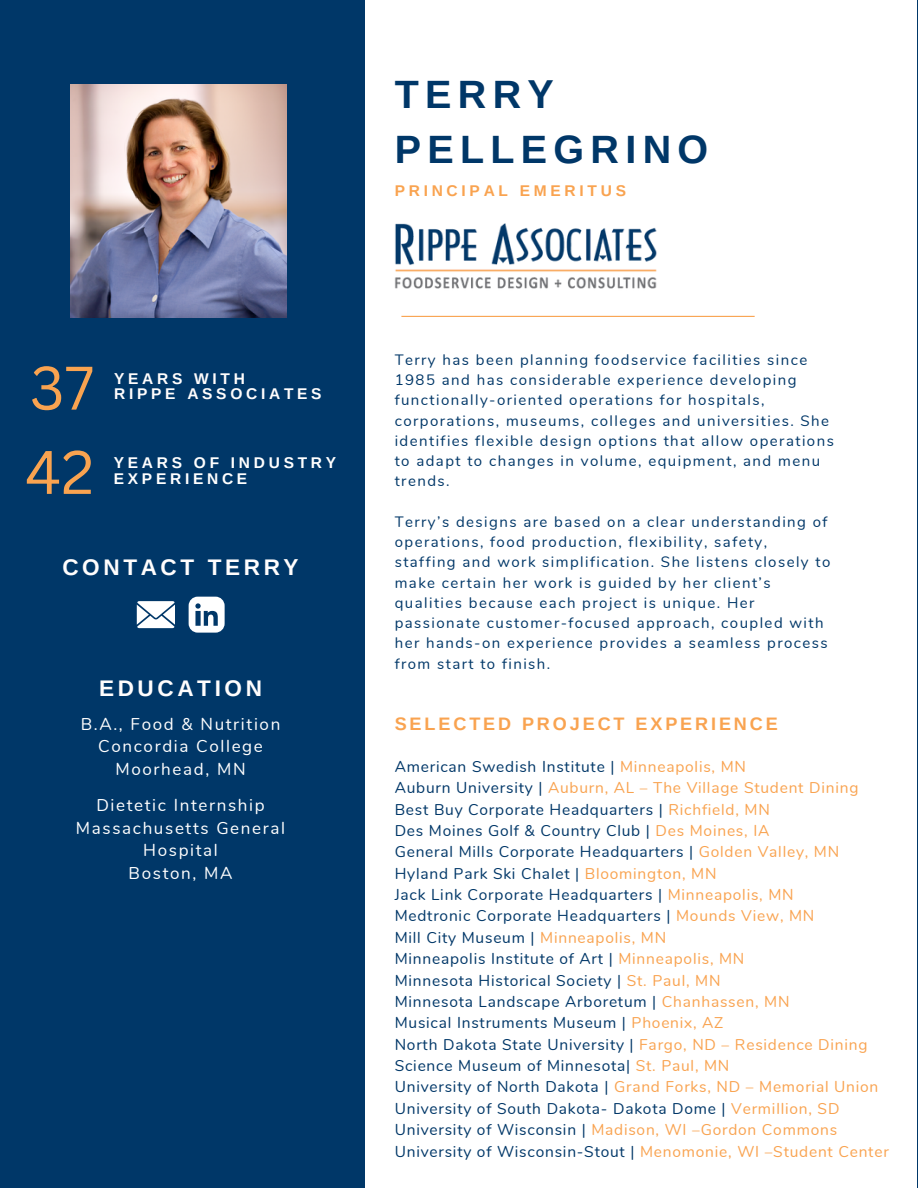
<style>
.page{position:relative;width:918px;height:1188px;background:#003768}
.page>*{position:absolute;margin:0;border:0;box-sizing:border-box;transform-origin:0 0}
.t1{font:60px "Canva Sans";color:#f9a350}
.t2{font:700 39.45px/55.2px "Arimo";letter-spacing:.16em;color:#003768}
.t3{font:700 22.5px "Arimo";letter-spacing:.16em;color:#fffdfd}
.t4{font:700 18px "Arimo";letter-spacing:.16em;color:#f9a350}
.t5{font:16.95px/22.5px "Nunito";letter-spacing:.095em;color:#fff;text-align:center}
.t6{font:15.45px/21.3px "Nunito";letter-spacing:.05em;color:#003768}
.t7{font:700 15.45px/15.8px "Arimo";letter-spacing:.24em;color:#fff}
.t8{font:700 15.45px/15.8px "Arimo";letter-spacing:.24em;color:#fffdfd}
.t9{font:700 15.45px "Arimo";letter-spacing:.24em;color:#f9a350}
.t10{font:15px/20.2px "Nunito";letter-spacing:.095em;color:#003768}
.s1{color:#f9a350}
</style>
<div class="page">
<div style="left:365px;top:0;width:552px;height:1188px;background:#fff"></div>
<img style="left:70px;top:84px;width:216px;height:233px">
<svg style="left:137px;top:601px;width:38px;height:27px"></svg>
<svg style="left:189px;top:597px;width:36px;height:36px"></svg>
<hr style="left:401px;top:316px;width:354px;height:1px;background:#f9a350">
<img style="left:395px;top:223px;width:262px;height:66px">
<h2 class="t2" style="left:395px;top:67px;width:315px">TERRY<br>PELLEGRINO</h2>
<p class="t9" style="left:395px;top:182px;width:233px">PRINCIPAL EMERITUS</p>
<h1 class="t1" style="left:30px;top:346px;width:66px">37</h1>
<p class="t8" style="left:114px;top:371px;width:209px">YEARS WITH<br>RIPPE ASSOCIATES</p>
<h1 class="t1" style="left:25px;top:430px;width:71px">42</h1>
<p class="t7" style="left:114px;top:455px;width:224px">YEARS OF INDUSTRY<br>EXPERIENCE</p>
<h3 class="t3" style="left:62px;top:555px;width:238px">CONTACT TERRY</h3>
<h3 class="t3" style="left:99px;top:676px;width:164px">EDUCATION</h3>
<p class="t5" style="left:81px;top:713px;width:201px">B.A., Food &amp; Nutrition<br>Concordia College<br>Moorhead, MN</p>
<p class="t5" style="left:76px;top:795px;width:211px">Dietetic Internship<br>Massachusetts General<br>Hospital<br>Boston, MA</p>
<p class="t10" style="left:395px;top:350px;width:441px">Terry has been planning foodservice facilities since 1985 and has considerable experience developing functionally-oriented operations for hospitals, corporations, museums, colleges and universities. She identifies flexible design options that allow operations to adapt to changes in volume, equipment, and menu trends.</p>
<p class="t10" style="left:395px;top:512px;width:437px">Terry’s designs are based on a clear understanding of operations, food production, flexibility, safety, staffing and work simplification. She listens closely to make certain her work is guided by her client’s qualities because each project is unique. Her passionate customer-focused approach, coupled with her hands-on experience provides a seamless process from start to finish.</p>
<p class="t4" style="left:395px;top:714px;width:385px">SELECTED PROJECT EXPERIENCE</p>
<p class="t6" style="left:395px;top:756px;width:496px">American Swedish Institute | <span class="s1">Minneapolis, MN<br></span>Auburn University | <span class="s1">Auburn, AL – The Village Student Dining </span>Best Buy Corporate Headquarters | <span class="s1">Richfield, MN<br></span>Des Moines Golf &amp; Country Club | <span class="s1">Des Moines, IA<br></span>General Mills Corporate Headquarters | <span class="s1">Golden Valley, MN </span>Hyland Park Ski Chalet | <span class="s1">Bloomington, MN<br></span>Jack Link Corporate Headquarters | <span class="s1">Minneapolis, MN<br></span>Medtronic Corporate Headquarters | <span class="s1">Mounds View, MN<br></span>Mill City Museum | <span class="s1">Minneapolis, MN<br></span>Minneapolis Institute of Art | <span class="s1">Minneapolis, MN<br></span>Minnesota Historical Society | <span class="s1">St. Paul, MN<br></span>Minnesota Landscape Arboretum | <span class="s1">Chanhassen, MN<br></span>Musical Instruments Museum | <span class="s1">Phoenix, AZ<br></span>North Dakota State University | <span class="s1">Fargo, ND – Residence Dining </span>Science Museum of Minnesota| <span class="s1">St. Paul, MN<br></span>University of North Dakota | <span class="s1">Grand Forks, ND – Memorial Union </span>University of South Dakota- Dakota Dome | <span class="s1">Vermillion, SD </span>University of Wisconsin | <span class="s1">Madison, WI –Gordon Commons </span>University of Wisconsin-Stout | <span class="s1">Menomonie, WI –Student Center</span></p>
</div>
